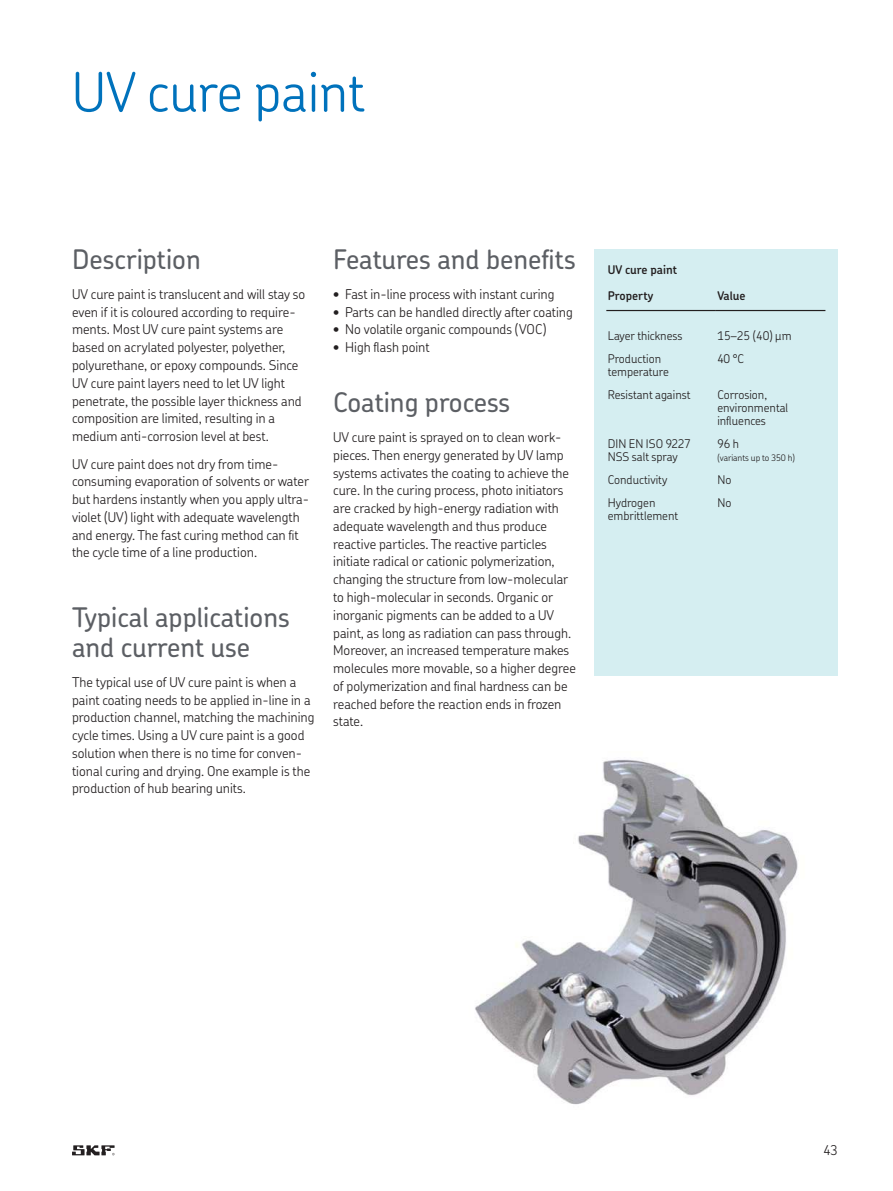
<style>
.page{position:relative;width:893px;height:1191px;background:#fff}
.page>*{position:absolute;margin:0;border:0;box-sizing:border-box;transform-origin:0 0}
.t1{font:300 54px "SKF Chevin OT";color:#0072bc}
.t2{font:500 27px/30px "SKF Chevin OT";color:#5c5f64}
.t3{font:300 13.5px/17.9px "SKF Chevin OT";color:#231f20}
.t4{font:300 12px/13px "SKF Chevin OT";color:#231f20}
.t5{font:600 12px/26.1px "SKF Chevin OT";color:#231f20}
.t6{font:300 9px "SKF Chevin OT";color:#231f20}
</style>
<div class="page">
<div style="left:594px;top:249px;width:243px;height:426px;background:#d5eef1"></div>
<hr style="left:606px;top:310px;width:109px;height:1px;background:#231f20">
<hr style="left:715px;top:310px;width:110px;height:1px;background:#231f20">
<img style="left:475px;top:759px;width:323px;height:346px">
<svg style="left:72px;top:1145px;width:43px;height:10px"></svg>
<h1 class="t1" style="left:72px;top:67px;width:294px">UV cure paint</h1>
<h2 class="t2" style="left:72px;top:245px;width:130px">Description</h2>
<p class="t3" style="left:72px;top:286px;width:235px">UV cure paint is translucent and will stay so even if it is coloured according to require&shy;ments Most UV cure paint systems are based on acrylated polyester, polyether, polyurethane, or epoxy compounds Since UV cure paint layers need to let UV light penetrate, the possible layer thickness and composition are limited, resulting in a medium anti-corrosion level at best</p>
<p class="t3" style="left:72px;top:455px;width:238px">UV cure paint does not dry from time&shy;consuming evaporation of solvents or water but hardens instantly when you apply ultra&shy;violet (UV) light with adequate wavelength and energy The fast curing method can fit the cycle time of a line production</p>
<h2 class="t2" style="left:72px;top:603px;width:219px">Typical applications and current use</h2>
<p class="t3" style="left:72px;top:674px;width:244px">The typical use of UV cure paint is when a paint coating needs to be applied in-line in a production channel, matching the machining cycle times Using a UV cure paint is a good solution when there is no time for conven&shy;tional curing and drying One example is the production of hub bearing units</p>
<h2 class="t2" style="left:333px;top:245px;width:244px">Features and benefits</h2>
<p class="t3" style="left:333px;top:286px;width:223px">• Fast in-line process with instant curing</p>
<p class="t3" style="left:333px;top:304px;width:241px">• Parts can be handled directly after coating</p>
<p class="t3" style="left:333px;top:321px;width:215px">• No volatile organic compounds (VOC)</p>
<p class="t3" style="left:333px;top:339px;width:98px">• High flash point</p>
<h2 class="t2" style="left:333px;top:389px;width:178px">Coating process</h2>
<p class="t3" style="left:333px;top:429px;width:244px">UV cure paint is sprayed on to clean work&shy;pieces Then energy generated by UV lamp systems activates the coating to achieve the cure In the curing process, photo initiators are cracked by high-energy radiation with adequate wavelength and thus produce reactive particles The reactive particles initiate radical or cationic polymerization, changing the structure from low-molecular to high-molecular in seconds Organic or inorganic pigments can be added to a UV paint, as long as radiation can pass through Moreover, an increased temperature makes molecules more movable, so a higher degree of polymerization and final hardness can be reached before the reaction ends in frozen state</p>
<p class="t5" style="left:607px;top:257px;width:71px">UV cure paint<br>Property</p>
<p class="t5" style="left:717px;top:283px;width:30px">Value</p>
<p class="t4" style="left:607px;top:330px;width:76px">Layer thickness</p>
<p class="t4" style="left:717px;top:330px;width:76px">15–25 (40) μm</p>
<p class="t4" style="left:607px;top:353px;width:62px">Production temperature</p>
<p class="t4" style="left:717px;top:353px;width:28px">40 °C</p>
<p class="t4" style="left:607px;top:388px;width:84px">Resistant against</p>
<p class="t4" style="left:717px;top:388px;width:72px">Corrosion, environmental influences</p>
<p class="t4" style="left:607px;top:437px;width:84px">DIN EN ISO 9227<br>NSS salt spray</p>
<p class="t4" style="left:717px;top:437px;width:23px">96 h</p>
<p class="t6" style="left:717px;top:454px;width:79px">(variants up to 350 h)</p>
<p class="t4" style="left:607px;top:474px;width:61px">Conductivity</p>
<p class="t4" style="left:717px;top:474px;width:15px">No</p>
<p class="t4" style="left:607px;top:497px;width:72px">Hydrogen embrittlement</p>
<p class="t4" style="left:717px;top:497px;width:15px">No</p>
<p class="t3" style="left:823px;top:1142px;width:15px">43</p>
</div>
